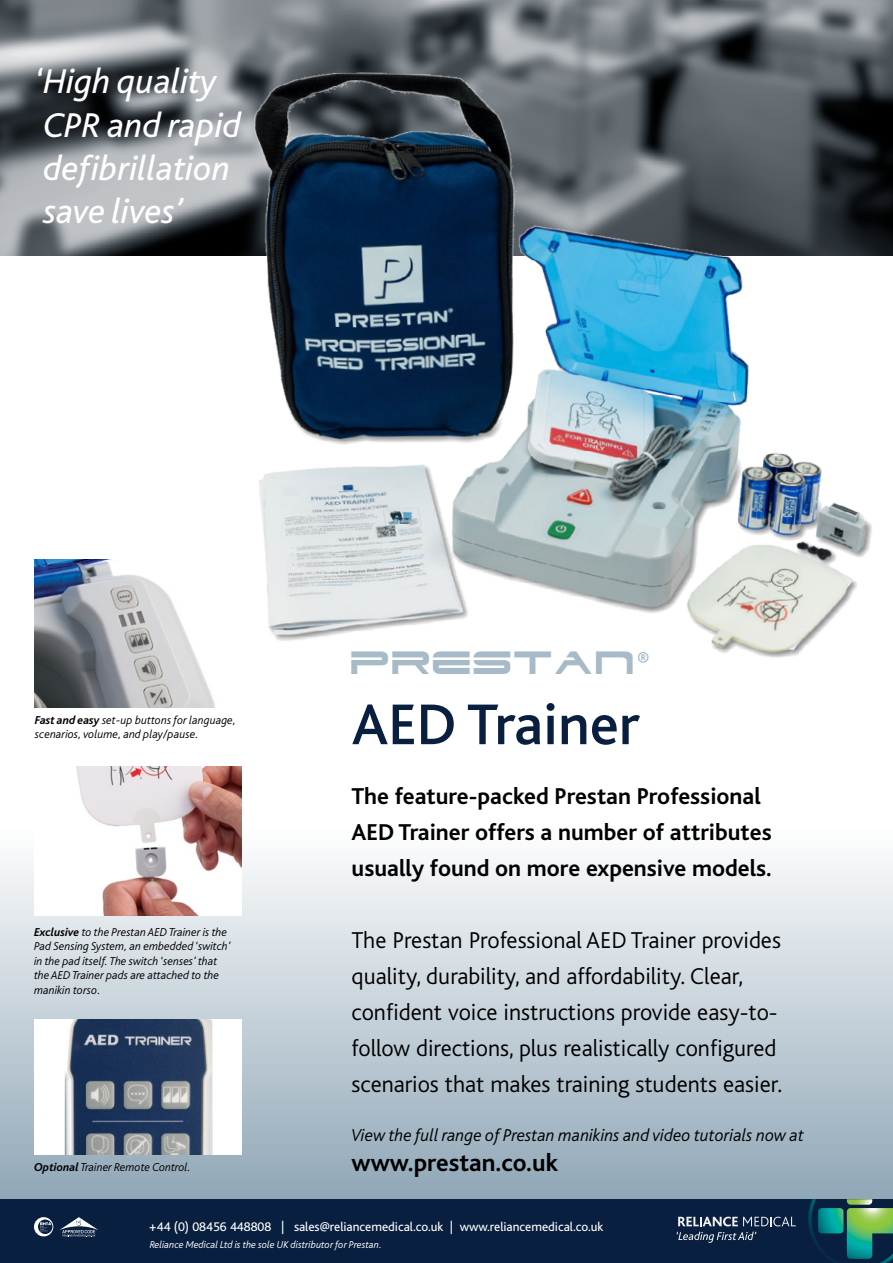
<style>
.page{position:relative;width:893px;height:1263px;background:#fff}
.page>*{position:absolute;margin:0;border:0;box-sizing:border-box;transform-origin:0 0}
.t1{font:500 60px "Bliss";color:#091f3f}
.t2{font:38.7px "Dodger";color:#a7bac8}
.t3{font:italic 36px/43.2px "Bliss";color:#fff}
.t4{font:700 25.5px "Bliss";color:#000}
.t5{font:300 24px/36px "Bliss";color:#000}
.t6{font:700 24px/36px "Bliss";color:#000}
.t7{font:italic 300 18px "Bliss";color:#000}
.t8{font:13.2px "Bliss";color:#fff}
.t9{font:italic 300 12px/14.4px "Bliss";color:#000}
.t10{font:italic 300 10.5px "Bliss";color:#fff}
.s1{font-weight:700}
</style>
<div class="page">
<svg style="left:0;top:829px;width:893px;height:370px;background:#c6d1da"></svg>
<img style="left:0;top:0;width:893px;height:255px">
<img style="left:237px;top:34px;width:656px;height:624px">
<img style="left:34px;top:559px;width:207px;height:149px">
<div style="left:34px;top:767px;width:207px;height:148px;background:#fff"></div>
<img style="left:76px;top:767px;width:165px;height:148px">
<img style="left:35px;top:1019px;width:206px;height:136px">
<div style="left:0;top:1199px;width:893px;height:64px;background:#091f3f"></div>
<svg style="left:808px;top:1199px;width:85px;height:64px"></svg>
<svg style="left:59px;top:1217px;width:39px;height:20px"></svg>
<svg style="left:34px;top:1217px;width:19px;height:19px"></svg>
<svg style="left:678px;top:1217px;width:118px;height:9px"></svg>
<svg style="left:676px;top:1232px;width:80px;height:11px"></svg>
<h3 class="t3" style="left:35px;top:61px;width:208px">‘High quality<br>CPR and rapid defibrillation save lives’</h3>
<p class="t9" style="left:35px;top:713px;width:203px"><span class="s1">Fast and easy</span> set-up buttons for language, scenarios, volume, and play/pause.</p>
<p class="t9" style="left:34px;top:925px;width:198px"><span class="s1">Exclusive</span> to the Prestan AED Trainer is the Pad Sensing System, an embedded ‘switch’ in the pad itself. The switch ‘senses’ that the AED Trainer pads are attached to the manikin torso.</p>
<p class="t9" style="left:34px;top:1160px;width:158px"><span class="s1">Optional</span> Trainer Remote Control.</p>
<h2 class="t2" style="left:352px;top:643px;width:300px">PRESTAN<sup>®</sup></h2>
<h1 class="t1" style="left:352px;top:693px;width:289px">AED Trainer</h1>
<h3 class="t6" style="left:352px;top:778px;width:422px">The feature-packed Prestan Professional<br>AED Trainer offers a number of attributes usually found on more expensive models.</h3>
<p class="t5" style="left:352px;top:922px;width:432px">The Prestan Professional AED Trainer provides quality, durability, and affordability. Clear, confident voice instructions provide easy-to&shy;follow directions, plus realistically configured scenarios that makes training students easier.</p>
<h3 class="t7" style="left:352px;top:1125px;width:454px">View the full range of Prestan manikins and video tutorials now at</h3>
<h3 class="t4" style="left:352px;top:1149px;width:208px">www.prestan.co.uk</h3>
<p class="t8" style="left:149px;top:1220px;width:456px">+44 (0) 08456 448808 | sales@reliancemedical.co.uk | www.reliancemedical.co.uk</p>
<p class="t10" style="left:150px;top:1239px;width:234px">Reliance Medical Ltd is the sole UK distributor for Prestan.</p>
</div>
